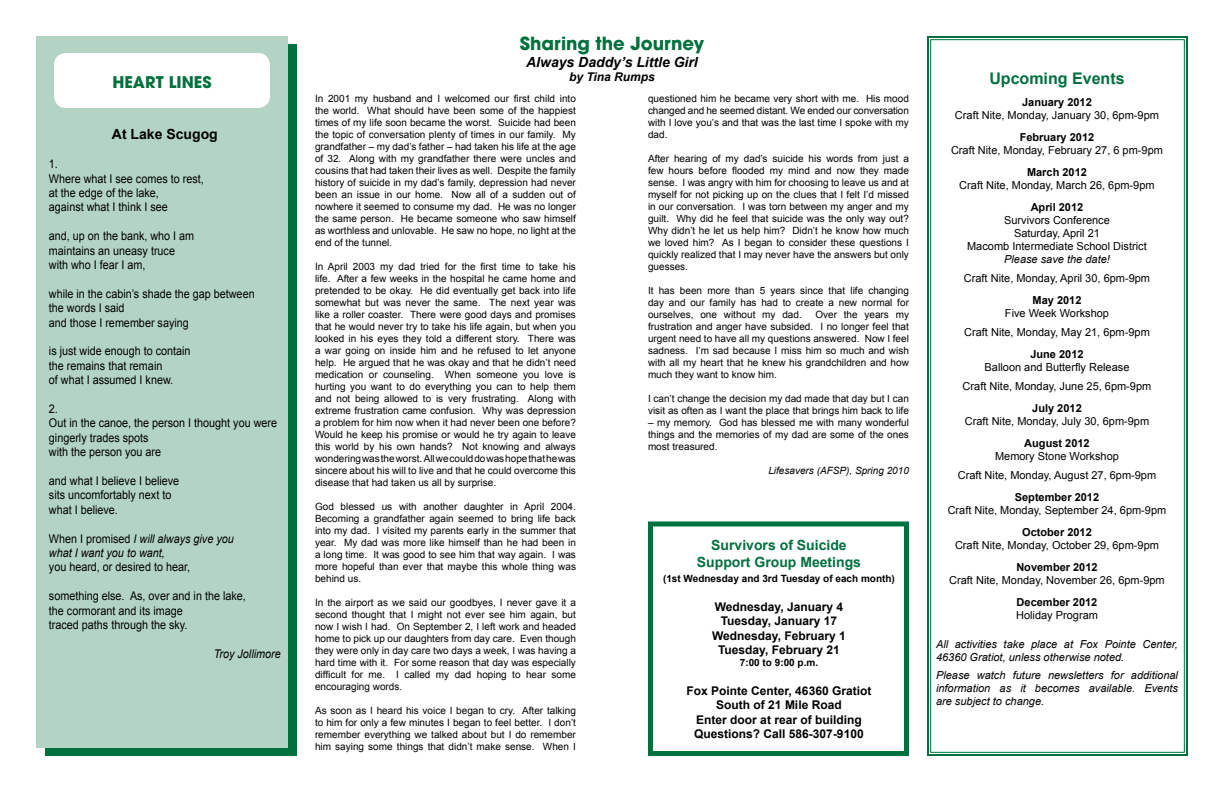
<style>
.page{position:relative;width:1224px;height:792px;background:#fff}
.page>*{position:absolute;margin:0;border:0;box-sizing:border-box;transform-origin:0 0}
.t1{font:700 18px "Avant Garde";color:#00703c}
.t2{font:700 16px "Arial";color:#00703c}
.t3{font:700 16px "Avant Garde";color:#00703c}
.t4{font:700 14px/16.8px "Arial";color:#00703c;text-align:center}
.t5{font:italic 700 14px "Arial";color:#000}
.t6{font:700 14px "Arial";color:#000}
.t7{font:12px/14.4px "Arial";color:#000;scale:.9 1}
.t8{font:700 12px/14.4px "Arial";color:#000;text-align:center}
.t9{font:italic 12px/14.4px "Arial";color:#000;scale:.9 1}
.t10{font:italic 700 12px "Arial";color:#000}
.t11{font:11px/19px "Arial";color:#000;text-align:center}
.t12{font:italic 11px/13.2px "Arial";color:#000}
.t13{font:700 11px "Arial";color:#000}
.t14{font:10px/12px "Arial";color:#000;text-align:justify}
.t15{font:700 10px "Arial";color:#000}
.t16{font:italic 10px "Arial";color:#000}
.s1{font-style:normal}
</style>
<div class="page">
<svg style="left:927px;top:36px;width:261px;height:720px"></svg>
<div style="left:930px;top:39px;width:255px;height:714px;border:1px solid #00703c"></div>
<div style="left:648px;top:521px;width:261px;height:235px;border:5px solid #00703c"></div>
<div style="left:45px;top:44px;width:252px;height:712px;background:#00703c"></div>
<div style="left:36px;top:36px;width:252px;height:712px;background:#b3d4c5"></div>
<div style="left:54px;top:53px;width:216px;height:55px;background:#fff;border-radius:12px"></div>
<h2 class="t3" style="left:112px;top:71px;width:101px">HEART LINES</h2>
<h3 class="t6" style="left:112px;top:125px;width:107px">At Lake Scugog</h3>
<p class="t7" style="left:49px;top:157px;width:174px">1.<br>Where what I see comes to rest, at the edge of the lake,<br>against what I think I see</p>
<p class="t7" style="left:49px;top:229px;width:163px">and, up on the bank, who I am maintains an uneasy truce with who I fear I am,</p>
<p class="t7" style="left:49px;top:287px;width:230px">while in the cabin’s shade the gap between the words I said<br>and those I remember saying</p>
<p class="t7" style="left:49px;top:344px;width:159px">is just wide enough to contain the remains that remain<br>of what I assumed I knew.</p>
<p class="t7" style="left:49px;top:402px;width:255px">2.<br>Out in the canoe, the person I thought you were gingerly trades spots<br>with the person you are</p>
<p class="t7" style="left:49px;top:474px;width:146px">and what I believe I believe sits uncomfortably next to what I believe.</p>
<p class="t9" style="left:49px;top:531px;width:207px"><span class="s1">When I promised</span> I will always give you what I want you to want,</p>
<p class="t7" style="left:49px;top:560px;width:158px">you heard, or desired to hear,</p>
<p class="t7" style="left:49px;top:589px;width:220px">something else. As, over and in the lake, the cormorant and its image<br>traced paths through the sky.</p>
<p class="t9" style="left:214px;top:647px;width:76px">Troy Jollimore</p>
<h1 class="t1" style="left:520px;top:32px;width:186px">Sharing the Journey</h1>
<h3 class="t5" style="left:526px;top:53px;width:173px">Always Daddy’s Little Girl</h3>
<p class="t10" style="left:569px;top:69px;width:87px">by Tina Rumps</p>
<p class="t14" style="left:315px;top:92px;width:262px">In 2001 my husband and I welcomed our first child into the world. What should have been some of the happiest times of my life soon became the worst. Suicide had been the topic of conversation plenty of times in our family. My grandfather – my dad’s father – had taken his life at the age of 32. Along with my grandfather there were uncles and cousins that had taken their lives as well. Despite the family history of suicide in my dad’s family, depression had never been an issue in our home. Now all of a sudden out of nowhere it seemed to consume my dad. He was no longer the same person. He became someone who saw himself as worthless and unlovable. He saw no hope, no light at the end of the tunnel.</p>
<p class="t14" style="left:315px;top:260px;width:262px">In April 2003 my dad tried for the first time to take his life. After a few weeks in the hospital he came home and pretended to be okay. He did eventually get back into life somewhat but was never the same. The next year was like a roller coaster. There were good days and promises that he would never try to take his life again, but when you looked in his eyes they told a different story. There was a war going on inside him and he refused to let anyone help. He argued that he was okay and that he didn’t need medication or counseling. When someone you love is hurting you want to do everything you can to help them and not being allowed to is very frustrating. Along with extreme frustration came confusion. Why was depression a problem for him now when it had never been one before?<br>Would he keep his promise or would he try again to leave this world by his own hands? Not knowing and always wondering was the worst. All we could do was hope that he was sincere about his will to live and that he could overcome this disease that had taken us all by surprise.</p>
<p class="t14" style="left:315px;top:500px;width:263px">God blessed us with another daughter in April 2004.<br>Becoming a grandfather again seemed to bring life back into my dad. I visited my parents early in the summer that year. My dad was more like himself than he had been in a long time. It was good to see him that way again. I was more hopeful than ever that maybe this whole thing was behind us.</p>
<p class="t14" style="left:315px;top:596px;width:262px">In the airport as we said our goodbyes, I never gave it a second thought that I might not ever see him again, but now I wish I had. On September 2, I left work and headed home to pick up our daughters from day care. Even though they were only in day care two days a week, I was having a hard time with it. For some reason that day was especially difficult for me. I called my dad hoping to hear some encouraging words.</p>
<p class="t14" style="left:315px;top:704px;width:263px">As soon as I heard his voice I began to cry. After talking to him for only a few minutes I began to feel better. I don’t remember everything we talked about but I do remember him saying some things that didn’t make sense. When I</p>
<p class="t14" style="left:648px;top:92px;width:262px">questioned him he became very short with me. His mood changed and he seemed distant. We ended our conversation with I love you’s and that was the last time I spoke with my dad.</p>
<p class="t14" style="left:648px;top:152px;width:263px">After hearing of my dad’s suicide his words from just a few hours before flooded my mind and now they made sense. I was angry with him for choosing to leave us and at myself for not picking up on the clues that I felt I’d missed in our conversation. I was torn between my anger and my guilt. Why did he feel that suicide was the only way out?<br>Why didn’t he let us help him? Didn’t he know how much we loved him? As I began to consider these questions I quickly realized that I may never have the answers but only guesses.</p>
<p class="t14" style="left:648px;top:284px;width:262px">It has been more than 5 years since that life changing day and our family has had to create a new normal for ourselves, one without my dad.</p>
<p class="t14" style="left:648px;top:308px;width:262px;text-indent:167px">Over the years my frustration and anger have subsided. I no longer feel that urgent need to have all my questions answered. Now I feel sadness. I’m sad because I miss him so much and wish with all my heart that he knew his grandchildren and how much they want to know him.</p>
<p class="t14" style="left:648px;top:392px;width:262px">I can’t change the decision my dad made that day but I can visit as often as I want the place that brings him back to life</p>
<p class="t14" style="left:648px;top:416px;width:262px">– my memory. God has blessed me with many wonderful things and the memories of my dad are some of the ones most treasured.</p>
<p class="t16" style="left:768px;top:464px;width:142px">Lifesavers (AFSP), Spring 2010</p>
<h3 class="t4" style="left:697px;top:537px;width:166px">Survivors of Suicide<br>Support Group Meetings</h3>
<p class="t15" style="left:663px;top:572px;width:233px">(1st Wednesday and 3rd Tuesday of each month)</p>
<p class="t8" style="left:712px;top:600px;width:135px">Wednesday, January 4<br>Tuesday, January 17<br>Wednesday, February 1<br>Tuesday, February 21</p>
<p class="t15" style="left:740px;top:656px;width:80px">7:00 to 9:00 p.m.</p>
<p class="t8" style="left:687px;top:684px;width:186px">Fox Pointe Center, 46360 Gratiot<br>South of 21 Mile Road<br>Enter door at rear of building<br>Questions? Call 586-307-9100</p>
<h2 class="t2" style="left:989px;top:68px;width:137px">Upcoming Events</h2>
<p class="t13" style="left:1022px;top:95px;width:71px">January 2012</p>
<p class="t11" style="left:955px;top:106px;width:205px">Craft Nite, Monday, January 30, 6pm-9pm</p>
<p class="t13" style="left:1020px;top:130px;width:76px">February 2012</p>
<p class="t11" style="left:951px;top:141px;width:213px">Craft Nite, Monday, February 27, 6 pm-9pm</p>
<p class="t13" style="left:1027px;top:165px;width:61px">March 2012</p>
<p class="t11" style="left:959px;top:176px;width:197px">Craft Nite, Monday, March 26, 6pm-9pm</p>
<p class="t13" style="left:1031px;top:200px;width:54px">April 2012</p>
<p class="t11" style="left:967px;top:214px;width:181px;line-height:13px">Survivors Conference<br>Saturday, April 21<br>Macomb Intermediate School District</p>
<p class="t12" style="left:1004px;top:252px;width:107px">Please save the date!</p>
<p class="t11" style="left:964px;top:269px;width:188px">Craft Nite, Monday, April 30, 6pm-9pm</p>
<p class="t13" style="left:1033px;top:293px;width:50px">May 2012</p>
<p class="t11" style="left:964px;top:304px;width:187px">Five Week Workshop<br>Craft Nite, Monday, May 21, 6pm-9pm</p>
<p class="t13" style="left:1030px;top:347px;width:55px">June 2012</p>
<p class="t11" style="left:963px;top:358px;width:190px">Balloon and Butterfly Release<br>Craft Nite, Monday, June 25, 6pm-9pm</p>
<p class="t13" style="left:1032px;top:401px;width:51px">July 2012</p>
<p class="t11" style="left:965px;top:412px;width:186px">Craft Nite, Monday, July 30, 6pm-9pm</p>
<p class="t13" style="left:1024px;top:436px;width:67px">August 2012</p>
<p class="t11" style="left:958px;top:447px;width:200px">Memory Stone Workshop<br>Craft Nite, Monday, August 27, 6pm-9pm</p>
<p class="t13" style="left:1015px;top:490px;width:86px">September 2012</p>
<p class="t11" style="left:948px;top:501px;width:220px">Craft Nite, Monday, September 24, 6pm-9pm</p>
<p class="t13" style="left:1022px;top:525px;width:71px">October 2012</p>
<p class="t11" style="left:955px;top:536px;width:205px">Craft Nite, Monday, October 29, 6pm-9pm</p>
<p class="t13" style="left:1016px;top:560px;width:83px">November 2012</p>
<p class="t11" style="left:949px;top:571px;width:217px">Craft Nite, Monday, November 26, 6pm-9pm</p>
<p class="t13" style="left:1017px;top:595px;width:82px">December 2012</p>
<p class="t11" style="left:1016px;top:606px;width:83px">Holiday Program</p>
<p class="t12" style="left:936px;top:637px;width:243px">All activities take place at Fox Pointe Center,<br>46360 Gratiot, unless otherwise noted.</p>
<p class="t12" style="left:936px;top:669px;width:243px;text-align:justify">Please watch future newsletters for additional information as it becomes available. Events are subject to change.</p>
</div>
